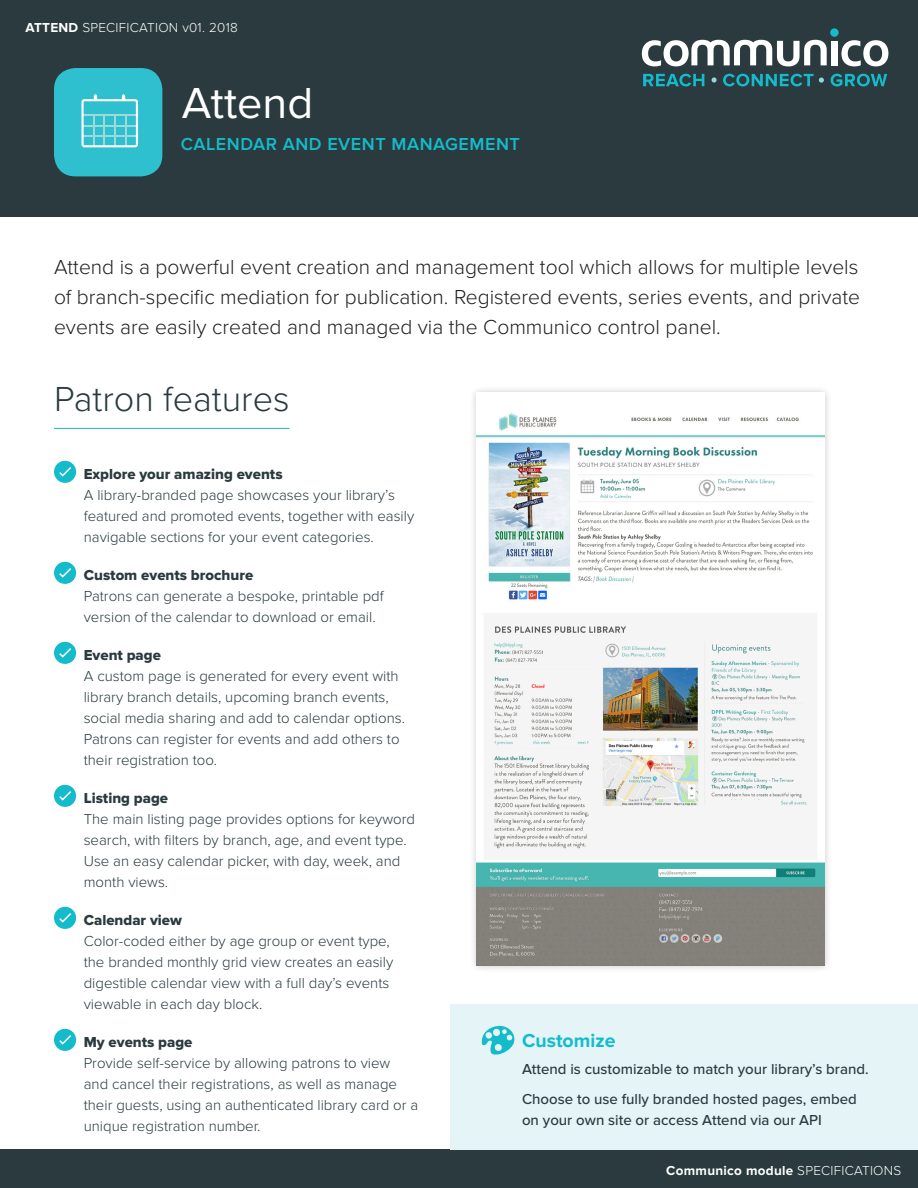
<style>
.page{position:relative;width:918px;height:1188px;background:#fff}
.page>*{position:absolute;margin:0;border:0;box-sizing:border-box;transform-origin:0 0}
.module_title{font:45px "Proxima Nova";color:#fff}
.small_standfirst{font:300 36px "Proxima Nova";color:#2a3a3e}
.t1{font:300 21px/30px "Proxima Nova";color:#231f20;text-align:justify}
.green_body_subheads{font:700 19.5px "Proxima Nova";color:#14bccb}
.t2{font:600 18px "Proxima Nova";letter-spacing:.03em;color:#14bccb}
.bodytext_indent{font:300 15px/21px "Proxima Nova";color:#2a3a3e}
.bodytext{font:500 15px/21px "Proxima Nova";color:#2a3a3e}
.body_subheads{font:15px "Proxima Nova Extrabld";color:#2a3a3e}
.t3{font:700 13.5px "Proxima Nova";letter-spacing:.02em;color:#fff}
.t4{font:300 13.5px "Proxima Nova";letter-spacing:.02em;color:#fff}
.s1{font-weight:700}
.s2{font-weight:300}
</style>
<div class="page">
<div style="left:0;top:0;width:918px;height:217px;background:#2a3a3e"></div>
<div style="left:0;top:1150px;width:918px;height:38px;background:#2a3a3e"></div>
<svg style="left:642px;top:40px;width:185px;height:26px"></svg>
<div style="left:831px;top:41px;width:6px;height:25px;background:#fff"></div>
<svg style="left:841px;top:40px;width:47px;height:26px"></svg>
<div style="left:830px;top:28px;width:9px;height:9px;background:#14bccb;border-radius:50%"></div>
<svg style="left:643px;top:74px;width:244px;height:13px"></svg>
<div style="left:54px;top:461px;width:22px;height:22px;background:#14bccb;border-radius:50%"></div>
<svg style="left:59px;top:467px;width:12px;height:10px"></svg>
<div style="left:54px;top:562px;width:22px;height:22px;background:#14bccb;border-radius:50%"></div>
<svg style="left:59px;top:568px;width:12px;height:10px"></svg>
<div style="left:54px;top:642px;width:22px;height:22px;background:#14bccb;border-radius:50%"></div>
<svg style="left:59px;top:648px;width:12px;height:10px"></svg>
<div style="left:54px;top:785px;width:22px;height:22px;background:#14bccb;border-radius:50%"></div>
<svg style="left:59px;top:791px;width:12px;height:10px"></svg>
<div style="left:54px;top:907px;width:22px;height:22px;background:#14bccb;border-radius:50%"></div>
<svg style="left:59px;top:913px;width:12px;height:10px"></svg>
<div style="left:54px;top:1029px;width:22px;height:22px;background:#14bccb;border-radius:50%"></div>
<svg style="left:59px;top:1035px;width:12px;height:10px"></svg>
<div style="left:54px;top:68px;width:108px;height:108px;background:#2ec0ce;border-radius:22px"></div>
<hr style="left:83px;top:114px;width:55px;height:1px;background:#9fd9db">
<hr style="left:83px;top:125px;width:55px;height:1px;background:#9fd9db">
<hr style="left:83px;top:136px;width:55px;height:1px;background:#9fd9db">
<hr style="left:93px;top:114px;width:1px;height:33px;background:#9fd9db">
<hr style="left:104px;top:114px;width:1px;height:33px;background:#9fd9db">
<hr style="left:115px;top:114px;width:1px;height:33px;background:#9fd9db">
<hr style="left:125px;top:114px;width:1px;height:33px;background:#9fd9db">
<svg style="left:94px;top:94px;width:3px;height:5px"></svg>
<svg style="left:122px;top:94px;width:3px;height:5px"></svg>
<div style="left:81px;top:99px;width:57px;height:48px;border:2px solid #fff;border-radius:2px"></div>
<hr style="left:54px;top:428px;width:236px;height:1px;background:#14bccb">
<div style="left:451px;top:1004px;width:467px;height:146px;background:#e4f4f7"></div>
<svg style="left:481px;top:1026px;width:34px;height:29px"></svg>
<div style="left:469px;top:385px;width:364px;height:588px;background:#231f20;opacity:.25"></div>
<div style="left:477px;top:392px;width:348px;height:573px;background:#fff"></div>
<img style="left:476px;top:407px;width:349px;height:217px">
<img style="left:477px;top:610px;width:348px;height:355px">
<p class="t4" style="left:25px;top:20px;width:214px"><span class="s1">ATTEND</span> SPECIFICATION v01. 2018</p>
<p class="module_title" style="left:182px;top:77px;width:133px">Attend</p>
<p class="t2" style="left:181px;top:133px;width:341px">CALENDAR AND EVENT MANAGEMENT</p>
<p class="t1" style="left:54px;top:253px;width:808px">Attend is a powerful event creation and management tool which allows for multiple levels of branch-specific mediation for publication. Registered events, series events, and private events are easily created and managed via the Communico control panel.</p>
<p class="small_standfirst" style="left:54px;top:378px;width:237px">Patron features</p>
<p class="body_subheads" style="left:84px;top:465px;width:200px">Explore your amazing events</p>
<p class="bodytext_indent" style="left:84px;top:485px;width:332px">A library-branded page showcases your library’s featured and promoted events, together with easily navigable sections for your event categories.</p>
<p class="body_subheads" style="left:84px;top:566px;width:171px">Custom events brochure</p>
<p class="bodytext_indent" style="left:84px;top:586px;width:302px">Patrons can generate a bespoke, printable pdf version of the calendar to download or email.</p>
<p class="body_subheads" style="left:84px;top:646px;width:79px">Event page</p>
<p class="bodytext_indent" style="left:84px;top:666px;width:323px">A custom page is generated for every event with library branch details, upcoming branch events, social media sharing and add to calendar options.<br>Patrons can register for events and add others to their registration too.</p>
<p class="body_subheads" style="left:84px;top:789px;width:86px">Listing page</p>
<p class="bodytext_indent" style="left:84px;top:809px;width:333px">The main listing page provides options for keyword search, with filters by branch, age, and event type.<br>Use an easy calendar picker, with day, week, and month views.</p>
<p class="body_subheads" style="left:84px;top:911px;width:100px">Calendar view</p>
<p class="bodytext_indent" style="left:84px;top:931px;width:311px">Color-coded either by age group or event type, the branded monthly grid view creates an easily digestible calendar view with a full day’s events viewable in each day block.</p>
<p class="body_subheads" style="left:84px;top:1033px;width:110px">My events page</p>
<p class="bodytext_indent" style="left:84px;top:1053px;width:336px">Provide self-service by allowing patrons to view and cancel their registrations, as well as manage their guests, using an authenticated library card or a unique registration number.</p>
<p class="green_body_subheads" style="left:522px;top:1029px;width:95px">Customize</p>
<p class="bodytext" style="left:522px;top:1059px;width:348px">Attend is customizable to match your library’s brand.</p>
<p class="bodytext" style="left:522px;top:1089px;width:336px">Choose to use fully branded hosted pages, embed on your own site or access Attend via our API</p>
<p class="t3" style="left:666px;top:1162px;width:237px">Communico module <span class="s2">SPECIFICATIONS</span></p>
</div>
